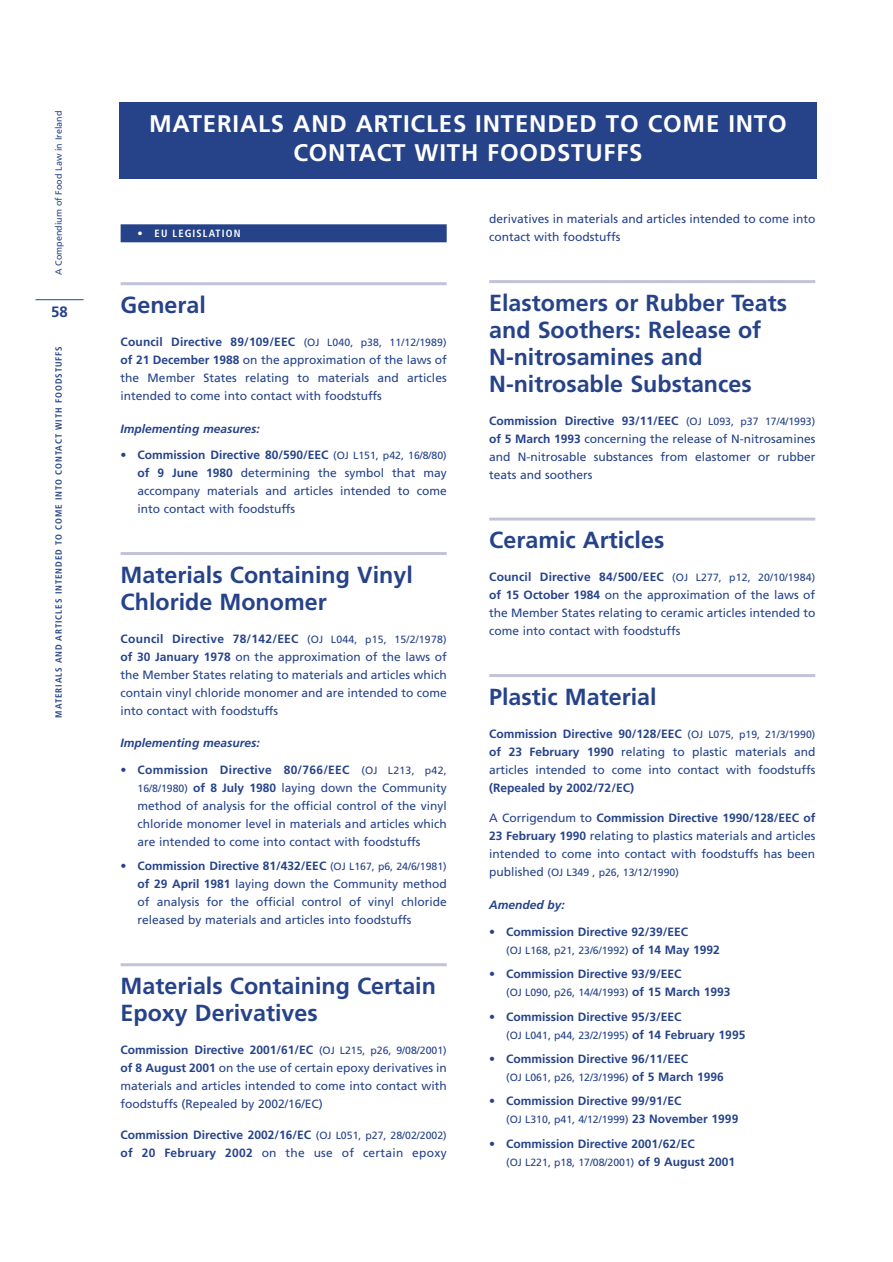
<style>
.page{position:relative;width:893px;height:1262px;background:#fff}
.page>*{position:absolute;margin:0;border:0;box-sizing:border-box;transform-origin:0 0}
.t1{font:700 24px/28.8px "Frutiger";letter-spacing:.035em;color:#fff;text-align:center}
.t2{font:700 23.25px/27px "Frutiger";color:#26438a}
.t3{font:700 15px "Frutiger";color:#26438a}
.t4{font:12px/18px "Frutiger";color:#26438a;text-align:justify}
.t5{font:700 12px/18px "Frutiger";color:#26438a}
.t6{font:italic 700 12px "Frutiger";color:#26438a}
.t7{font:10.5px "Frutiger";color:#26438a}
.t8{font:700 condensed 10.5px "Frutiger";letter-spacing:.105em;color:#fff}
.t9{font:700 condensed 9px "Frutiger";letter-spacing:.105em;color:#26438a}
.t10{font:9px "Frutiger";color:#26438a}
.s1{font-weight:700}
.s2{font-size:10.5px}
.s3{font-weight:400;font-size:10.5px}
.s4{font-weight:400}
.s5{font-size:12px}
.s6{font-weight:700;font-size:12px}
</style>
<div class="page">
<hr style="left:36px;top:299px;width:48px;height:1px;background:#26438a">
<div style="left:121px;top:224px;width:325px;height:18px;background:#26438a"></div>
<hr style="left:121px;top:282px;width:325px;height:3px;background:#c2c2db">
<hr style="left:121px;top:552px;width:325px;height:3px;background:#c2c2db">
<hr style="left:121px;top:963px;width:325px;height:3px;background:#c2c2db">
<hr style="left:489px;top:280px;width:326px;height:3px;background:#c2c2db">
<hr style="left:489px;top:517px;width:326px;height:3px;background:#c2c2db">
<hr style="left:489px;top:674px;width:326px;height:3px;background:#c2c2db">
<div style="left:119px;top:102px;width:697px;height:77px;background:#26438a"></div>
<p class="t10" style="left:55px;top:275px;width:165px;rotate:-90deg">A Compendium of Food Law in Ireland</p>
<p class="t3" style="left:51px;top:306px;width:18px">58</p>
<p class="t9" style="left:55px;top:717px;width:373px;rotate:-90deg">MATERIALS AND ARTICLES INTENDED TO COME INTO CONTACT WITH FOODSTUFFS</p>
<h1 class="t1" style="left:149px;top:112px;width:639px">MATERIALS AND ARTICLES INTENDED TO COME INTO<br>CONTACT WITH FOODSTUFFS</h1>
<p class="t8" style="left:138px;top:229px;width:104px">• EU LEGISLATION</p>
<h2 class="t2" style="left:121px;top:293px;width:87px">General</h2>
<p class="t4" style="left:121px;top:333px;width:327px"><span class="s1">Council Directive 89/109/EEC</span> <span class="s2">(OJ L040, p38, 11/12/1989) </span><span class="s1">of 21 December 1988</span> on the approximation of the laws of the Member States relating to materials and articles intended to come into contact with foodstuffs</p>
<p class="t6" style="left:121px;top:423px;width:141px">Implementing measures:</p>
<p class="t4" style="left:138px;top:447px;width:310px;text-indent:-17px">• <span class="s1">Commission Directive 80/590/EEC</span> <span class="s2">(OJ L151, p42, 16/8/80) </span><span class="s1">of 9 June 1980</span> determining the symbol that may accompany materials and articles intended to come into contact with foodstuffs</p>
<h2 class="t2" style="left:121px;top:563px;width:294px">Materials Containing Vinyl<br>Chloride Monomer</h2>
<p class="t4" style="left:121px;top:630px;width:327px"><span class="s1">Council Directive 78/142/EEC</span> <span class="s2">(OJ L044, p15, 15/2/1978) </span><span class="s1">of 30 January 1978</span> on the approximation of the laws of the Member States relating to materials and articles which contain vinyl chloride monomer and are intended to come into contact with foodstuffs</p>
<p class="t6" style="left:121px;top:738px;width:141px">Implementing measures:</p>
<p class="t4" style="left:138px;top:761px;width:310px;text-indent:-17px">• <span class="s1">Commission Directive 80/766/EEC</span> <span class="s2">(OJ L213, p42, 16/8/1980)</span> <span class="s1">of 8 July 1980</span> laying down the Community method of analysis for the official control of the vinyl chloride monomer level in materials and articles which are intended to come into contact with foodstuffs</p>
<p class="t4" style="left:138px;top:858px;width:310px;text-indent:-17px">• <span class="s1">Commission Directive 81/432/EEC</span> <span class="s2">(OJ L167, p6, 24/6/1981) </span><span class="s1">of 29 April 1981</span> laying down the Community method of analysis for the official control of vinyl chloride released by materials and articles into foodstuffs</p>
<h2 class="t2" style="left:121px;top:974px;width:317px">Materials Containing Certain<br>Epoxy Derivatives</h2>
<p class="t4" style="left:121px;top:1041px;width:327px"><span class="s1">Commission Directive 2001/61/EC</span> <span class="s2">(OJ L215, p26, 9/08/2001) </span><span class="s1">of 8 August 2001</span> on the use of certain epoxy derivatives in materials and articles intended to come into contact with foodstuffs (Repealed by 2002/16/EC)</p>
<p class="t5" style="left:121px;top:1126px;width:327px">Commission Directive 2002/16/EC <span class="s3">(OJ L051, p27, 28/02/2002) </span>of 20 February 2002 <span class="s4">on the use of certain epoxy</span></p>
<p class="t4" style="left:489px;top:211px;width:327px">derivatives in materials and articles intended to come into contact with foodstuffs</p>
<h2 class="t2" style="left:489px;top:291px;width:299px">Elastomers or Rubber Teats and Soothers: Release of<br>N-nitrosamines and<br>N-nitrosable Substances</h2>
<p class="t4" style="left:489px;top:412px;width:327px"><span class="s1">Commission Directive 93/11/EEC</span> <span class="s2">(OJ L093, p37 17/4/1993) </span><span class="s1">of 5 March 1993</span> concerning the release of N-nitrosamines and N-nitrosable substances from elastomer or rubber teats and soothers</p>
<h2 class="t2" style="left:489px;top:528px;width:177px">Ceramic Articles</h2>
<p class="t4" style="left:489px;top:569px;width:327px"><span class="s1">Council Directive 84/500/EEC</span> <span class="s2">(OJ L277, p12, 20/10/1984) </span><span class="s1">of 15 October 1984</span> on the approximation of the laws of the Member States relating to ceramic articles intended to come into contact with foodstuffs</p>
<h2 class="t2" style="left:489px;top:685px;width:169px">Plastic Material</h2>
<p class="t4" style="left:489px;top:725px;width:327px"><span class="s1">Commission Directive 90/128/EEC</span> <span class="s2">(OJ L075, p19, 21/3/1990) </span><span class="s1">of 23 February 1990</span> relating to plastic materials and articles intended to come into contact with foodstuffs</p>
<p class="t5" style="left:489px;top:779px;width:146px">(Repealed by 2002/72/EC)</p>
<p class="t4" style="left:489px;top:810px;width:327px">A Corrigendum to <span class="s1">Commission Directive 1990/128/EEC of 23 February 1990</span> relating to plastics materials and articles intended to come into contact with foodstuffs has been</p>
<p class="t7" style="left:489px;top:868px;width:191px"><span class="s5">published</span> (OJ L349 , p26, 13/12/1990)</p>
<p class="t6" style="left:489px;top:900px;width:77px">Amended by:</p>
<p class="t5" style="left:489px;top:923px;width:200px">• Commission Directive 92/39/EEC</p>
<p class="t7" style="left:506px;top:945px;width:215px">(OJ L168, p21, 23/6/1992) <span class="s6">of 14 May 1992</span></p>
<p class="t5" style="left:489px;top:965px;width:194px">• Commission Directive 93/9/EEC</p>
<p class="t7" style="left:506px;top:988px;width:226px">(OJ L090, p26, 14/4/1993) <span class="s6">of 15 March 1993</span></p>
<p class="t5" style="left:489px;top:1008px;width:194px">• Commission Directive 95/3/EEC</p>
<p class="t7" style="left:506px;top:1030px;width:240px">(OJ L041, p44, 23/2/1995) <span class="s6">of 14 February 1995</span></p>
<p class="t5" style="left:489px;top:1050px;width:200px">• Commission Directive 96/11/EEC</p>
<p class="t7" style="left:506px;top:1073px;width:219px">(OJ L061, p26, 12/3/1996) <span class="s6">of 5 March 1996</span></p>
<p class="t5" style="left:489px;top:1093px;width:194px">• Commission Directive 99/91/EC</p>
<p class="t7" style="left:506px;top:1115px;width:233px">(OJ L310, p41, 4/12/1999) <span class="s6">23 November 1999</span></p>
<p class="t5" style="left:489px;top:1135px;width:207px">• Commission Directive 2001/62/EC</p>
<p class="t7" style="left:506px;top:1157px;width:230px">(OJ L221, p18, 17/08/2001) <span class="s6">of 9 August 2001</span></p>
</div>
